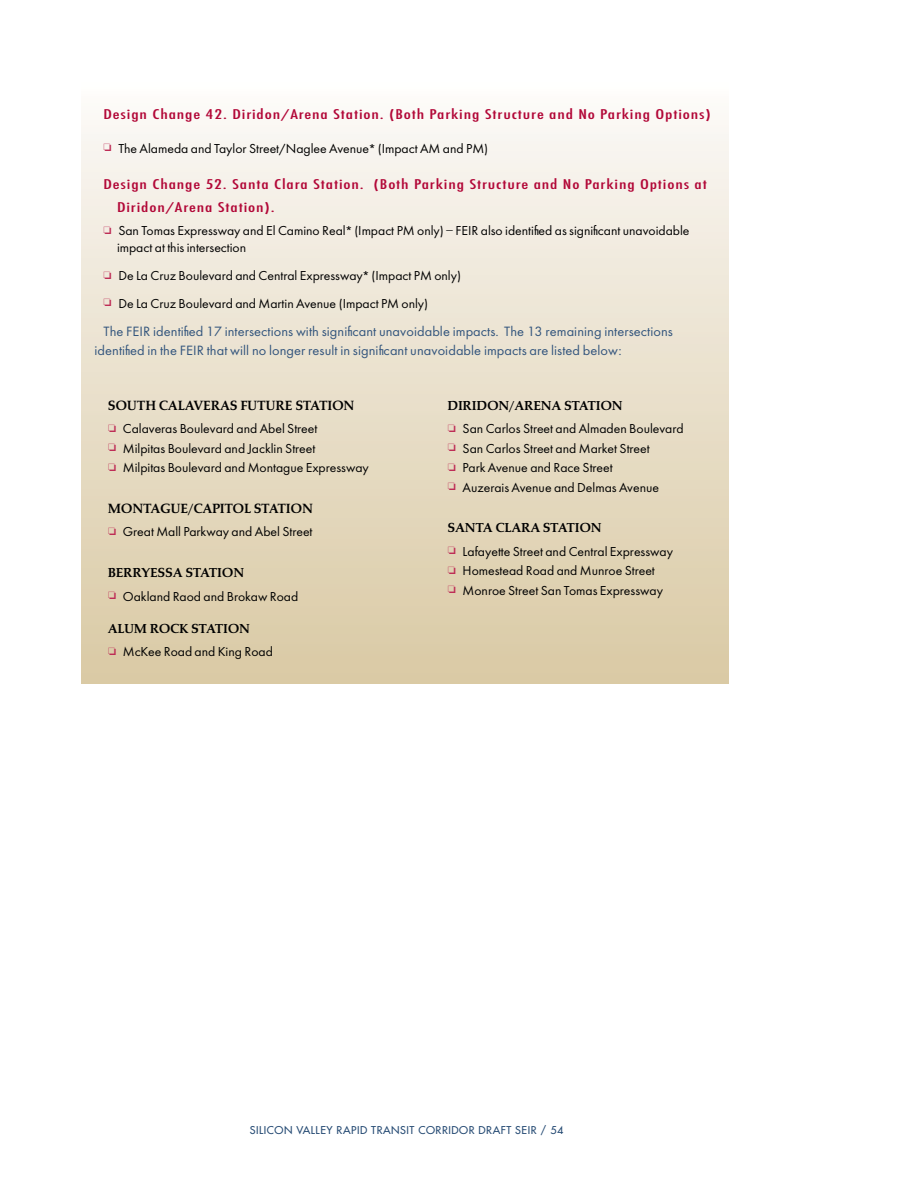
<style>
.page{position:relative;width:918px;height:1188px;background:#fff}
.page>*{position:absolute;margin:0;border:0;box-sizing:border-box;transform-origin:0 0}
.t1{font:14.85px/22.5px "Futura Mdm Cnd";letter-spacing:.04em;color:#b20838;scale:1.42 1}
.t2{font:14.1px/19.5px "Futura";letter-spacing:.005em;color:#33557d}
.t3{font:13.8px "Palatino Bld H";letter-spacing:.03em;color:#000}
.t4{font:13.5px/17.2px "Futura";color:#000}
.t5{font:13.5px "Palatino Bld H";letter-spacing:.03em;color:#000}
.t6{font:10.5px "Futura";letter-spacing:.05em;color:#264b74}
.s1{color:#be2d56}
</style>
<div class="page">
<div style="left:81px;top:76px;width:648px;height:608px;background:linear-gradient(to bottom,#fcfbf9,#d9c9a3)"></div>
<p class="t1" style="left:104px;top:104px;width:429px">Design Change 42. Diridon/Arena Station. (Both Parking Structure and No Parking Options)</p>
<p class="t4" style="left:104px;top:141px;width:386px"><span class="s1">□</span> The Alameda and Taylor Street/Naglee Avenue* (Impact AM and PM)</p>
<p class="t1" style="left:117px;top:174px;width:417px;text-indent:-14px">Design Change 52. Santa Clara Station. (Both Parking Structure and No Parking Options at<br>Diridon/Arena Station).</p>
<p class="t4" style="left:117px;top:223px;width:574px;text-indent:-14px"><span class="s1">□</span> San Tomas Expressway and El Camino Real* (Impact PM only) – FEIR also identified as significant unavoidable impact at this intersection</p>
<p class="t4" style="left:104px;top:268px;width:359px"><span class="s1">□</span> De La Cruz Boulevard and Central Expressway* (Impact PM only)</p>
<p class="t4" style="left:104px;top:296px;width:326px"><span class="s1">□</span> De La Cruz Boulevard and Martin Avenue (Impact PM only)</p>
<p class="t2" style="left:94px;top:322px;width:580px;text-indent:9px">The FEIR identified 17 intersections with significant unavoidable impacts. The 13 remaining intersections identified in the FEIR that will no longer result in significant unavoidable impacts are listed below:</p>
<p class="t3" style="left:108px;top:396px;width:248px">SOUTH CALAVERAS FUTURE STATION</p>
<p class="t4" style="left:108px;top:421px;width:211px"><span class="s1">□</span> Calaveras Boulevard and Abel Street</p>
<p class="t4" style="left:108px;top:441px;width:209px"><span class="s1">□</span> Milpitas Boulevard and Jacklin Street</p>
<p class="t4" style="left:108px;top:460px;width:262px"><span class="s1">□</span> Milpitas Boulevard and Montague Expressway</p>
<p class="t3" style="left:108px;top:499px;width:206px">MONTAGUE/CAPITOL STATION</p>
<p class="t4" style="left:108px;top:524px;width:206px"><span class="s1">□</span> Great Mall Parkway and Abel Street</p>
<p class="t5" style="left:108px;top:563px;width:137px">BERRYESSA STATION</p>
<p class="t4" style="left:108px;top:589px;width:192px"><span class="s1">□</span> Oakland Raod and Brokaw Road</p>
<p class="t5" style="left:108px;top:619px;width:143px">ALUM ROCK STATION</p>
<p class="t4" style="left:108px;top:644px;width:166px"><span class="s1">□</span> McKee Road and King Road</p>
<p class="t5" style="left:448px;top:396px;width:176px">DIRID ON/ARENA STATION</p>
<p class="t4" style="left:448px;top:421px;width:237px"><span class="s1">□</span> San Carlos Street and Almaden Boulevard</p>
<p class="t4" style="left:448px;top:441px;width:204px"><span class="s1">□</span> San Carlos Street and Market Street</p>
<p class="t4" style="left:448px;top:460px;width:167px"><span class="s1">□</span> Park Avenue and Race Street</p>
<p class="t4" style="left:448px;top:480px;width:213px"><span class="s1">□</span> Auzerais Avenue and Delmas Avenue</p>
<p class="t5" style="left:448px;top:519px;width:155px">SANTA CLARA STATION</p>
<p class="t4" style="left:448px;top:544px;width:227px"><span class="s1">□</span> Lafayette Street and Central Expressway</p>
<p class="t4" style="left:448px;top:563px;width:209px"><span class="s1">□</span> Homestead Road and Munroe Street</p>
<p class="t4" style="left:448px;top:583px;width:217px"><span class="s1">□</span> Monroe Street San Tomas Expressway</p>
<p class="t6" style="left:250px;top:1124px;width:315px">SILICON VALLEY RAPID TRANSIT CORRIDOR DRAFT SEIR / 54</p>
</div>
